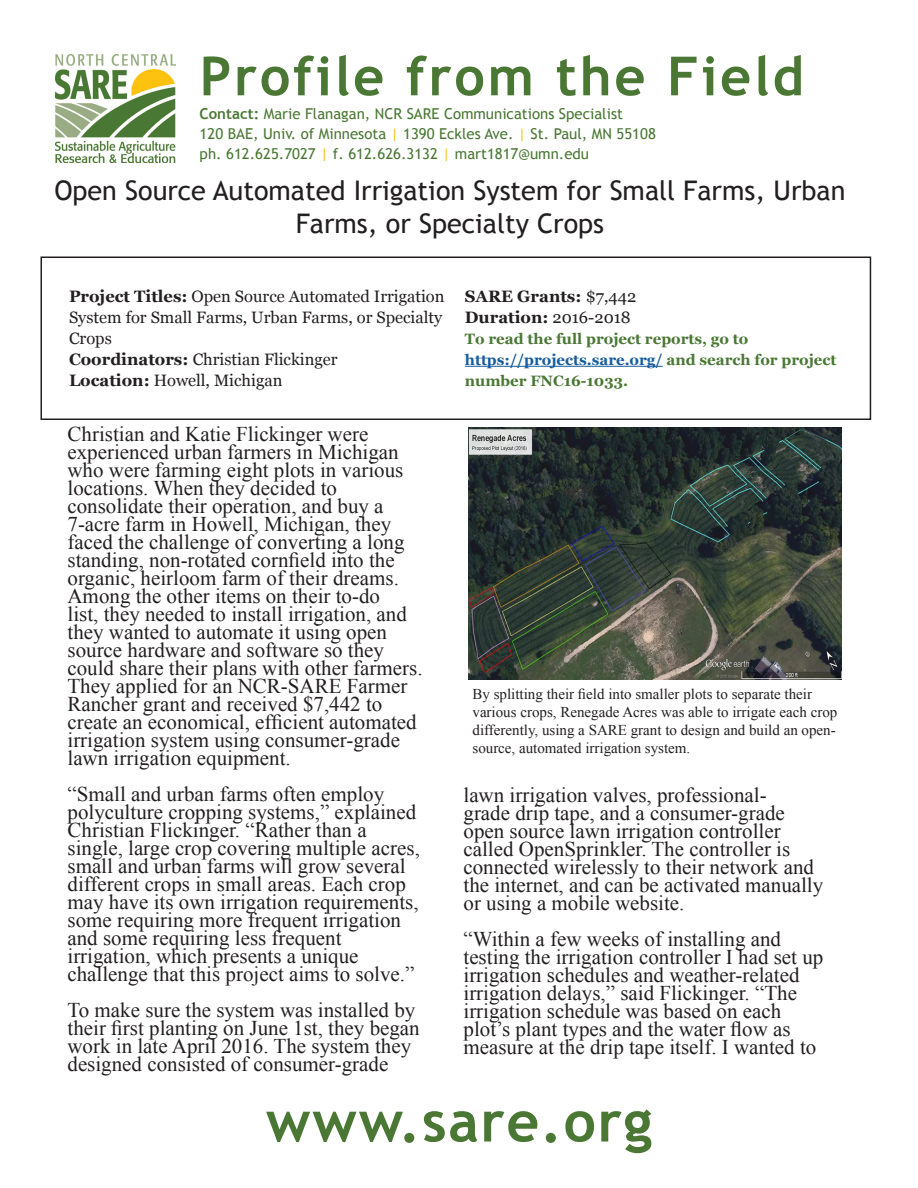
<style>
.page{position:relative;width:918px;height:1188px;background:#fff}
.page>*{position:absolute;margin:0;border:0;box-sizing:border-box;transform-origin:0 0}
.t1{font:700 57px "Trebuchet MS";letter-spacing:.03em;color:#4a7834}
.t2{font:700 54px "Trebuchet MS";letter-spacing:.05em;color:#4a7834}
.t3{font:27px/32.4px "Trebuchet MS";color:#231f20;text-align:center}
.t4{font:21px/18px "Times New Roman";color:#231f20}
.t5{font:16.5px/21px "Georgia";color:#231f20}
.t6{font:700 16.5px "Georgia";color:#231f20}
.t7{font:15px/18px "Times New Roman";color:#231f20}
.t8{font:15px "Trebuchet MS";color:#4a7834}
.t9{font:700 15px/21px "Georgia";color:#4a7834}
.s1{font-weight:700}
.s2{color:#fdc110}
.s3{font-weight:400}
.s4{color:#175d9e}
</style>
<div class="page">
<hr style="left:465px;top:366px;width:198px;height:1px;background:#175d9e">
<div style="left:40px;top:256px;width:831px;height:164px;border:2px solid #231f20"></div>
<img style="left:56px;top:54px;width:120px;height:108px">
<img style="left:468px;top:428px;width:373px;height:251px">
<p class="t2" style="left:200px;top:42px;width:606px">Profile from the Field</p>
<p class="t8" style="left:200px;top:105px;width:425px"><span class="s1">Contact:</span> Marie Flanagan, NCR SARE Communications Specialist</p>
<p class="t8" style="left:200px;top:125px;width:458px">120 BAE, Univ. of Minnesota <span class="s2">|</span> 1390 Eckles Ave. <span class="s2">|</span> St. Paul, MN 55108</p>
<p class="t8" style="left:200px;top:145px;width:391px">ph. 612.625.7027 <span class="s2">|</span> f. 612.626.3132 <span class="s2">|</span> mart1817@umn.edu</p>
<p class="t3" style="left:54px;top:175px;width:793px">Open Source Automated Irrigation System for Small Farms, Urban<br>Farms, or Specialty Crops</p>
<p class="t5" style="left:69px;top:285px;width:377px"><span class="s1">Project Titles:</span> Open Source Automated Irrigation<br>System for Small Farms, Urban Farms, or Specialty<br>Crops</p>
<p class="t5" style="left:69px;top:348px;width:270px"><span class="s1">Coordinators:</span> Christian Flickinger</p>
<p class="t5" style="left:69px;top:369px;width:215px"><span class="s1">Location:</span> Howell, Michigan</p>
<p class="t4" style="left:68px;top:424px;width:357px">Christian and Katie Flickinger were experienced urban farmers in Michigan who were farming eight plots in various locations. When they decided to consolidate their operation, and buy a 7-acre farm in Howell, Michigan, they faced the challenge of converting a long standing, non-rotated cornfield into the organic, heirloom farm of their dreams.<br>Among the other items on their to-do<br>list, they needed to install irrigation, and they wanted to automate it using open source hardware and software so they could share their plans with other farmers.<br>They applied for an NCR-SARE Farmer Rancher grant and received $7,442 to create an economical, efficient automated irrigation system using consumer-grade lawn irrigation equipment.</p>
<p class="t4" style="left:68px;top:784px;width:354px">“Small and urban farms often employ polyculture cropping systems,” explained Christian Flickinger. “Rather than a single, large crop covering multiple acres, small and urban farms will grow several different crops in small areas. Each crop may have its own irrigation requirements, some requiring more frequent irrigation and some requiring less frequent irrigation, which presents a unique challenge that this project aims to solve.”</p>
<p class="t4" style="left:68px;top:1000px;width:354px">To make sure the system was installed by their first planting on June 1st, they began work in late April 2016. The system they designed consisted of consumer-grade</p>
<p class="t6" style="left:465px;top:284px;width:173px">SARE Grants: <span class="s3">$7,442</span></p>
<p class="t6" style="left:465px;top:305px;width:167px">Duration: <span class="s3">2016-2018</span></p>
<p class="t9" style="left:465px;top:327px;width:285px">To read the full project reports, go to</p>
<p class="t9" style="left:465px;top:348px;width:373px"><span class="s4">https://projects.sare.org/</span> and search for project number FNC16-1033.</p>
<p class="t7" style="left:472px;top:685px;width:366px">By splitting their field into smaller plots to separate their various crops, Renegade Acres was able to irrigate each crop differently, using a SARE grant to design and build an open&shy;source, automated irrigation system.</p>
<p class="t4" style="left:464px;top:786px;width:361px">lawn irrigation valves, professional-<br>grade drip tape, and a consumer-grade open source lawn irrigation controller called OpenSprinkler. The controller is connected wirelessly to their network and the internet, and can be activated manually or using a mobile website.</p>
<p class="t4" style="left:464px;top:930px;width:361px">“Within a few weeks of installing and testing the irrigation controller I had set up irrigation schedules and weather-related irrigation delays,” said Flickinger. “The irrigation schedule was based on each plot’s plant types and the water flow as measure at the drip tape itself. I wanted to</p>
<p class="t1" style="left:266px;top:1086px;width:388px">www.sare.org</p>
</div>
